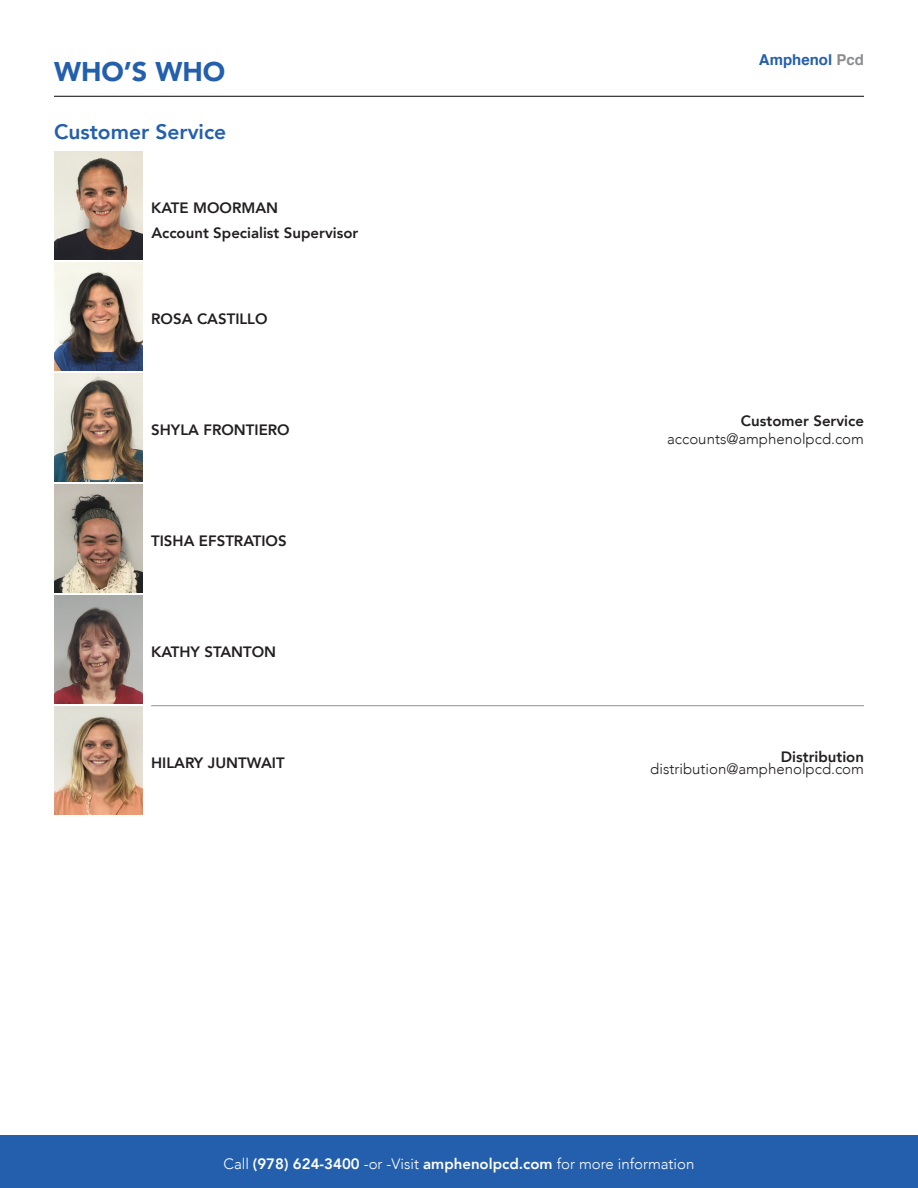
<style>
.page{position:relative;width:918px;height:1188px;background:#fff}
.page>*{position:absolute;margin:0;border:0;box-sizing:border-box;transform-origin:0 0}
.t1{font:900 27px "Avenir";color:#235fad}
.t2{font:800 21px "Avenir";color:#235fad}
.t3{font:800 15px "Avenir";color:#231f20}
.t4{font:300 15px "Avenir";color:#fff}
.t5{font:300 15px "Avenir";color:#231f20}
.t6{font:700 15px "Helvetica";color:#235fad}
.s1{color:#8c8d8f}
.s2{font-weight:800}
</style>
<div class="page">
<div style="left:0;top:1136px;width:918px;height:52px;background:#235fad"></div>
<hr style="left:54px;top:96px;width:810px;height:1px;background:#231f20">
<hr style="left:151px;top:705px;width:713px;height:1px;background:#231f20">
<img style="left:54px;top:151px;width:88px;height:108px">
<img style="left:55px;top:262px;width:87px;height:108px">
<img style="left:54px;top:373px;width:88px;height:108px">
<img style="left:54px;top:484px;width:88px;height:108px">
<img style="left:54px;top:595px;width:88px;height:108px">
<img style="left:54px;top:706px;width:88px;height:108px">
<p class="t1" style="left:54px;top:48px;width:173px">WHO’S WHO</p>
<p class="t6" style="left:759px;top:48px;width:107px">Amphenol <span class="s1">Pcd</span></p>
<p class="t2" style="left:54px;top:115px;width:174px">Customer Service</p>
<p class="t3" style="left:151px;top:196px;width:128px">KATE MOORMAN</p>
<p class="t3" style="left:151px;top:221px;width:208px">Account Specialist Supervisor</p>
<p class="t3" style="left:151px;top:307px;width:118px">ROSA CASTILLO</p>
<p class="t3" style="left:151px;top:418px;width:140px">SHYLA FRONTIERO</p>
<p class="t3" style="left:151px;top:529px;width:137px">TISHA EFSTRATIOS</p>
<p class="t3" style="left:151px;top:640px;width:126px">KATHY STANTON</p>
<p class="t3" style="left:151px;top:751px;width:135px">HILARY JUNTWAIT</p>
<p class="t3" style="left:741px;top:409px;width:125px">Customer Service</p>
<p class="t5" style="left:667px;top:430px;width:198px">accounts@amphenolpcd.com</p>
<p class="t3" style="left:781px;top:745px;width:85px">Distribution</p>
<p class="t5" style="left:650px;top:760px;width:215px">distribution@amphenolpcd.com</p>
<p class="t4" style="left:224px;top:1154px;width:472px">Call <span class="s2">(978) 624-3400</span> -or -Visit <span class="s2">amphenolpcd.com</span> for more information</p>
</div>
